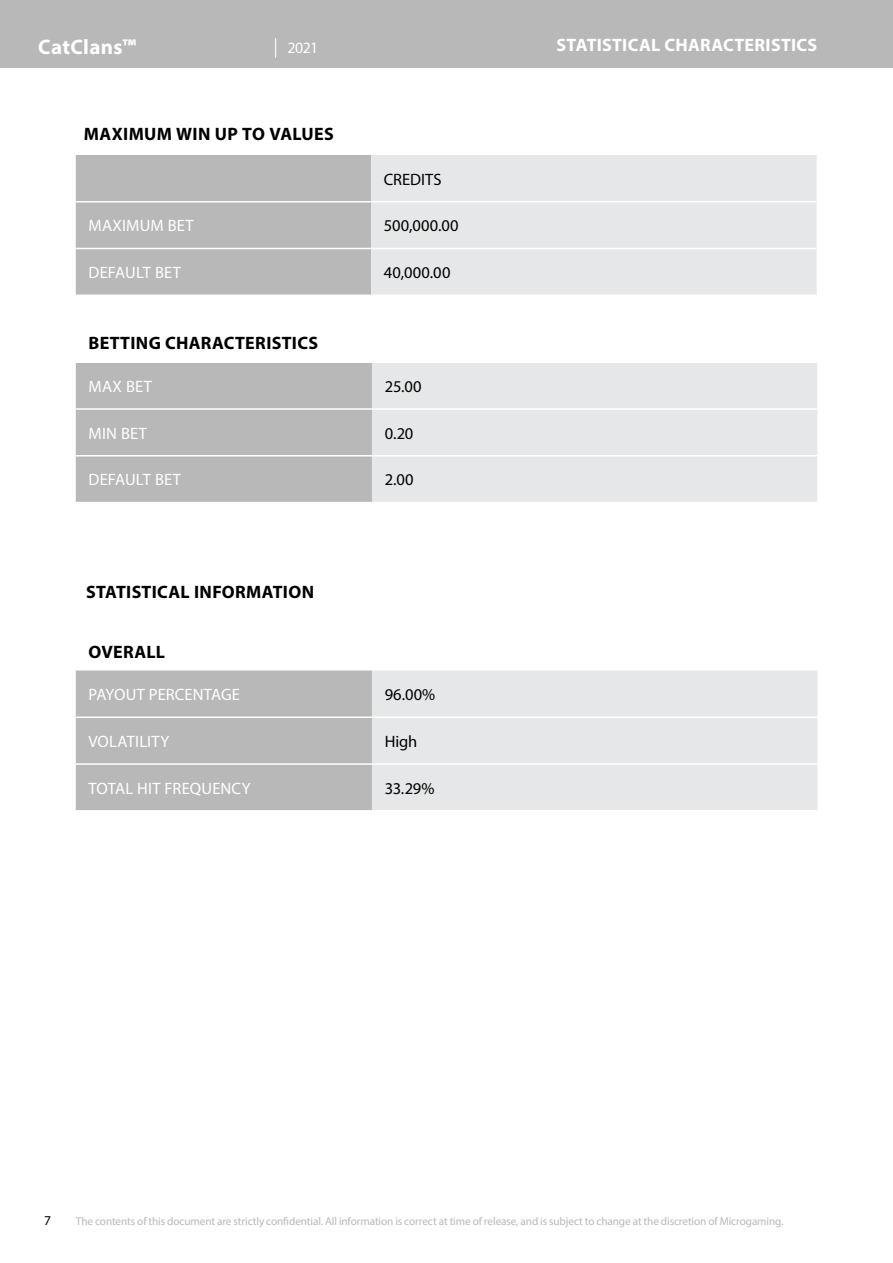
<style>
.page{position:relative;width:893px;height:1263px;background:#fff}
.page>*{position:absolute;margin:0;border:0;box-sizing:border-box;transform-origin:0 0}
.t1{font:700 21px "Myriad Pro";letter-spacing:.015em;color:#fff}
.t2{font:700 18px "Myriad Pro";letter-spacing:.015em;color:#000}
.t3{font:700 18px "Myriad Pro";letter-spacing:.015em;color:#fff}
.t4{font:16.5px "Myriad Pro";letter-spacing:.01em;color:#fff}
.t5{font:16.5px "Myriad Pro";color:#000}
.t6{font:15.9px "Myriad Pro";color:#fff}
.t7{font:13.5px "Myriad Pro";color:#000}
.t8{font:11.25px "Myriad Pro";letter-spacing:-.01em;color:#b9b8b8}
.s1{font-size:21.6px}
</style>
<div class="page">
<div style="left:0;top:0;width:893px;height:68px;background:#b9b8b8"></div>
<svg style="left:275px;top:38px;width:1px;height:20px"></svg>
<div style="left:76px;top:670px;width:296px;height:140px;background:#b9b8b8"></div>
<div style="left:372px;top:670px;width:445px;height:140px;background:#e6e7e8"></div>
<hr style="left:76px;top:763px;width:296px;height:2px;background:#fff">
<hr style="left:372px;top:716px;width:445px;height:2px;background:#fff">
<hr style="left:372px;top:763px;width:445px;height:2px;background:#fff">
<hr style="left:76px;top:716px;width:296px;height:2px;background:#fff">
<div style="left:76px;top:155px;width:295px;height:140px;background:#b9b8b8"></div>
<div style="left:371px;top:155px;width:446px;height:140px;background:#e6e7e8"></div>
<hr style="left:76px;top:201px;width:295px;height:1px;background:#fff">
<hr style="left:76px;top:248px;width:295px;height:1px;background:#fff">
<hr style="left:371px;top:201px;width:229px;height:1px;background:#fff">
<hr style="left:600px;top:201px;width:217px;height:1px;background:#fff">
<hr style="left:371px;top:248px;width:229px;height:1px;background:#fff">
<hr style="left:600px;top:248px;width:217px;height:1px;background:#fff">
<div style="left:76px;top:363px;width:296px;height:139px;background:#b9b8b8"></div>
<div style="left:372px;top:363px;width:445px;height:139px;background:#e6e7e8"></div>
<hr style="left:76px;top:408px;width:296px;height:2px;background:#fff">
<hr style="left:76px;top:455px;width:296px;height:1px;background:#fff">
<hr style="left:372px;top:408px;width:445px;height:2px;background:#fff">
<hr style="left:372px;top:455px;width:445px;height:1px;background:#fff">
<h1 class="t1" style="left:38px;top:34px;width:100px">CatClans<span class="s1">™</span></h1>
<h3 class="t6" style="left:287px;top:38px;width:33px">2021</h3>
<h2 class="t2" style="left:84px;top:122px;width:251px">MAXIMUM WIN UP TO VALUES</h2>
<h3 class="t5" style="left:384px;top:169px;width:59px">CREDITS</h3>
<h3 class="t4" style="left:89px;top:216px;width:107px">MAXIMUM BET</h3>
<h3 class="t5" style="left:384px;top:216px;width:76px">500,000.00</h3>
<h3 class="t4" style="left:89px;top:262px;width:94px">DEFAULT BET</h3>
<h3 class="t5" style="left:384px;top:262px;width:68px">40,000.00</h3>
<h2 class="t2" style="left:89px;top:332px;width:231px">BETTING CHARACTERISTICS</h2>
<h3 class="t4" style="left:89px;top:376px;width:65px">MAX BET</h3>
<h3 class="t5" style="left:385px;top:376px;width:39px">25.00</h3>
<h3 class="t4" style="left:89px;top:423px;width:60px">MIN BET</h3>
<h3 class="t5" style="left:385px;top:423px;width:30px">0.20</h3>
<h3 class="t4" style="left:89px;top:470px;width:94px">DEFAULT BET</h3>
<h3 class="t5" style="left:385px;top:470px;width:31px">2.00</h3>
<h2 class="t2" style="left:86px;top:580px;width:230px">STATISTICAL INFORMATION</h2>
<h2 class="t2" style="left:89px;top:640px;width:78px">OVERALL</h2>
<h3 class="t4" style="left:89px;top:684px;width:153px">PAYOUT PERCENTAGE</h3>
<h3 class="t5" style="left:385px;top:684px;width:52px">96.00%</h3>
<h3 class="t4" style="left:89px;top:731px;width:82px">VOLATILITY</h3>
<h3 class="t5" style="left:385px;top:731px;width:34px">High</h3>
<h3 class="t4" style="left:89px;top:778px;width:164px">TOTAL HIT FREQUENCY</h3>
<h3 class="t5" style="left:385px;top:778px;width:51px">33.29%</h3>
<h2 class="t3" style="left:557px;top:33px;width:262px">STATISTICAL CHARACTERISTICS</h2>
<p class="t7" style="left:44px;top:1212px;width:8px">7</p>
<p class="t8" style="left:76px;top:1214px;width:709px">The contents of this document are strictly confidential. All information is correct at time of release, and is subject to change at the discretion of Microgaming.</p>
</div>
